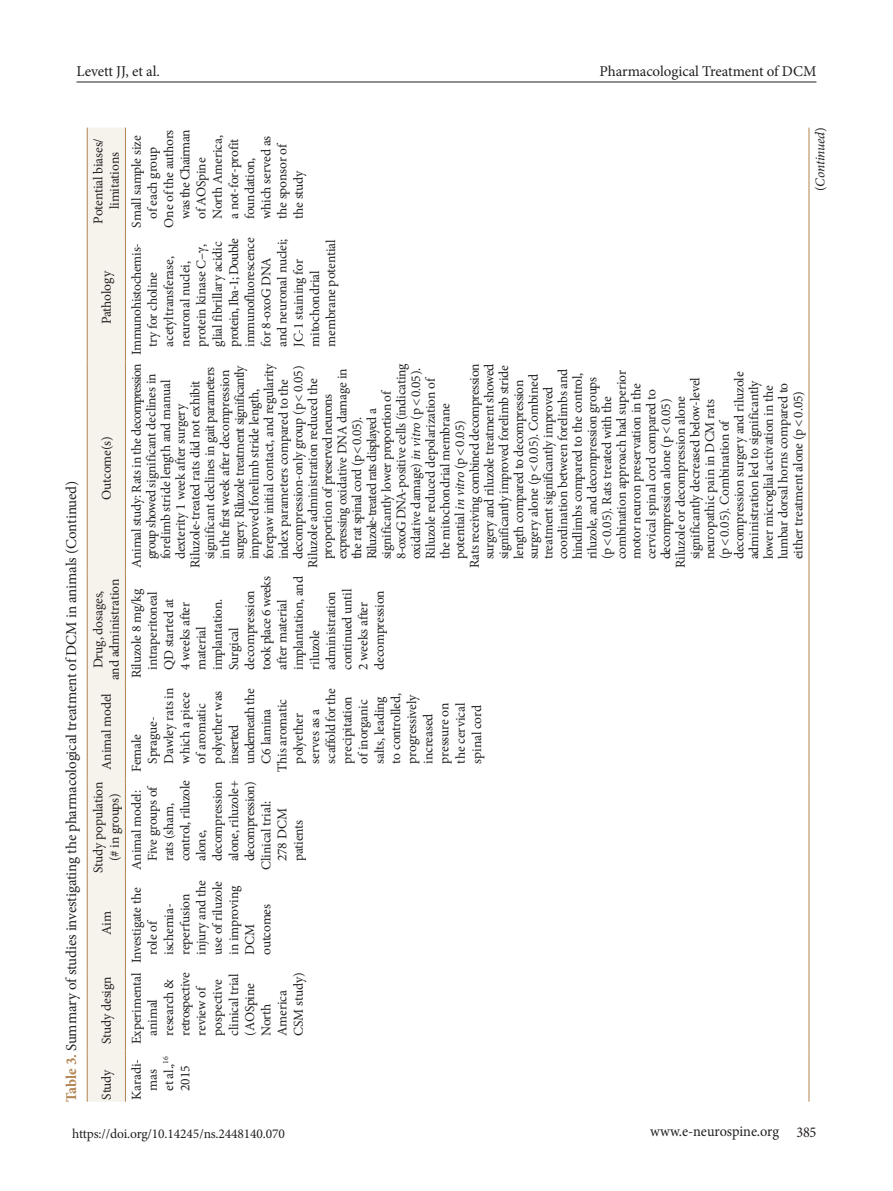
<style>
.page{position:relative;width:893px;height:1191px;background:#fff}
.page>*{position:absolute;margin:0;border:0;box-sizing:border-box;transform-origin:0 0}
.표그림캡션{font:15px "Minion Pro";letter-spacing:-.01em;color:#231f20}
.표그림캡션-2{font:15px "Minion Pro";letter-spacing:-.01em;color:#231f20;scale:.95 1}
.표본문{font:13.5px/16.2px "Minion Pro";letter-spacing:-.015em;color:#231f20}
.표항목{font:13.5px "Minion Pro";letter-spacing:-.01em;color:#231f20}
.표본문-2{font:italic 13.5px "Minion Pro";letter-spacing:-.02em;color:#231f20}
.s1{font-weight:700;color:#b28450}
.s2{font-family:"Times New Roman";font-size:14.4px}
.s3{font-style:italic}
.s4{font-style:normal}
</style>
<div class="page">
<hr style="left:77px;top:82px;width:739px;height:1px;background:#231f20">
<div style="left:88px;top:128px;width:37px;height:973px;background:#f6f3ed"></div>
<hr style="left:87px;top:1050px;width:1px;height:51px;background:#b28450">
<hr style="left:87px;top:969px;width:1px;height:81px;background:#b28450">
<hr style="left:87px;top:876px;width:1px;height:93px;background:#b28450">
<hr style="left:87px;top:778px;width:1px;height:98px;background:#b28450">
<hr style="left:87px;top:685px;width:1px;height:93px;background:#b28450">
<hr style="left:87px;top:574px;width:1px;height:111px;background:#b28450">
<hr style="left:87px;top:361px;width:1px;height:213px;background:#b28450">
<hr style="left:87px;top:234px;width:1px;height:127px;background:#b28450">
<hr style="left:87px;top:128px;width:1px;height:106px;background:#b28450">
<hr style="left:125px;top:1050px;width:1px;height:51px;background:#b28450">
<hr style="left:125px;top:969px;width:1px;height:81px;background:#b28450">
<hr style="left:125px;top:876px;width:1px;height:93px;background:#b28450">
<hr style="left:125px;top:778px;width:1px;height:98px;background:#b28450">
<hr style="left:125px;top:685px;width:1px;height:93px;background:#b28450">
<hr style="left:125px;top:574px;width:1px;height:111px;background:#b28450">
<hr style="left:125px;top:361px;width:1px;height:213px;background:#b28450">
<hr style="left:125px;top:234px;width:1px;height:127px;background:#b28450">
<hr style="left:125px;top:128px;width:1px;height:106px;background:#b28450">
<hr style="left:809px;top:1050px;width:1px;height:51px;background:#b28450">
<hr style="left:809px;top:969px;width:1px;height:81px;background:#b28450">
<hr style="left:809px;top:876px;width:1px;height:93px;background:#b28450">
<hr style="left:809px;top:778px;width:1px;height:98px;background:#b28450">
<hr style="left:809px;top:685px;width:1px;height:93px;background:#b28450">
<hr style="left:809px;top:574px;width:1px;height:111px;background:#b28450">
<hr style="left:809px;top:361px;width:1px;height:213px;background:#b28450">
<hr style="left:809px;top:234px;width:1px;height:127px;background:#b28450">
<hr style="left:809px;top:128px;width:1px;height:106px;background:#b28450">
<p class="표그림캡션" style="left:77px;top:61px;width:85px">Levett JJ, et al.</p>
<p class="표그림캡션" style="left:599px;top:61px;width:218px">Pharmacological Treatment of DCM</p>
<p class="표그림캡션" style="left:61px;top:1101px;width:622px;rotate:-90deg"><span class="s1">Table 3.</span> Summary of studies investigating the pharmacological treatment of DCM in animals (Continued)</p>
<p class="표항목" style="left:89px;top:223px;width:87px;rotate:-90deg">Potential biases/</p>
<p class="표항목" style="left:105px;top:209px;width:58px;rotate:-90deg">limitations</p>
<p class="표항목" style="left:97px;top:324px;width:55px;rotate:-90deg">Pathology</p>
<p class="표항목" style="left:97px;top:499px;width:65px;rotate:-90deg">Outcome(s)</p>
<p class="표항목" style="left:105px;top:680px;width:103px;rotate:-90deg">and administration</p>
<p class="표항목" style="left:89px;top:668px;width:79px;rotate:-90deg">Drug, dosages,</p>
<p class="표항목" style="left:97px;top:770px;width:78px;rotate:-90deg">Animal model</p>
<p class="표항목" style="left:89px;top:872px;width:92px;rotate:-90deg">Study population</p>
<p class="표항목" style="left:105px;top:861px;width:70px;rotate:-90deg">(# in groups)</p>
<p class="표항목" style="left:97px;top:935px;width:25px;rotate:-90deg">Aim</p>
<p class="표항목" style="left:97px;top:1044px;width:69px;rotate:-90deg">Study design</p>
<p class="표항목" style="left:97px;top:1099px;width:32px;rotate:-90deg">Study</p>
<p class="표본문" style="left:128px;top:227px;width:93px;text-align:center;rotate:-90deg">Small sample size of each group</p>
<p class="표본문" style="left:161px;top:219px;width:91px;text-indent:-9px;rotate:-90deg">One of the authors was the Chairman of AOSpine<br>North America, a not-for-profit foundation, which served as the sponsor of the study</p>
<p class="표본문" style="left:128px;top:347px;width:111px;text-indent:-9px;rotate:-90deg">Immunohistochemis&shy;try for choline acetyltransferase, neuronal nuclei, protein kinase C–<span class="s2">γ</span>, glial fibrillary acidic protein, Iba-1; Double immunofluorescence for 8-oxoG DNA and neuronal nuclei;<br>JC-1 staining for mitochondrial membrane potential</p>
<p class="표본문" style="left:129px;top:559px;width:197px;line-height:14.7px;text-indent:-9px;rotate:-90deg">Animal study: Rats in the decompression group showed significant declines in forelimb stride length and manual dexterity 1 week after surgery</p>
<p class="표본문" style="left:188px;top:559px;width:197px;line-height:14.7px;text-indent:-9px;rotate:-90deg">Riluzole-treated rats did not exhibit significant declines in gait parameters in the first week after decompression surgery. Riluzole treatment significantly improved forelimb stride length, forepaw initial contact, and regularity index parameters compared to the decompression-only group (p &lt; 0.05)</p>
<p class="표본문" style="left:306px;top:559px;width:197px;line-height:14.7px;text-indent:-9px;rotate:-90deg">Riluzole administration reduced the proportion of preserved neurons expressing oxidative DNA damage in the rat spinal cord (p&lt;0.05).<br>Riluzole-treated rats displayed a significantly lower proportion of 8-oxoG DNA-positive cells (indicating oxidative damage) <span class="s3">in vitro</span> (p &lt; 0.05).<br>Riluzole reduced depolarization of the mitochondrial membrane potential <span class="s3">in vitro</span> (p &lt; 0.05)</p>
<p class="표본문" style="left:467px;top:559px;width:197px;line-height:14.7px;text-indent:-9px;rotate:-90deg">Rats receiving combined decompression surgery and riluzole treatment showed significantly improved forelimb stride length compared to decompression surgery alone (p &lt; 0.05). Combined treatment significantly improved coordination between forelimbs and hindlimbs compared to the control, riluzole, and decompression groups (p &lt; 0.05). Rats treated with the combination approach had superior motor neuron preservation in the cervical spinal cord compared to decompression alone (p &lt; 0.05)</p>
<p class="표본문" style="left:673px;top:559px;width:189px;line-height:14.7px;text-indent:-9px;rotate:-90deg">Riluzole or decompression alone significantly decreased below-level neuropathic pain in DCM rats<br>(p &lt; 0.05). Combination of decompression surgery and riluzole administration led to significantly lower microglial activation in the lumbar dorsal horns compared to either treatment alone (p &lt; 0.05)</p>
<p class="표본문" style="left:128px;top:670px;width:95px;text-indent:-9px;rotate:-90deg">Riluzole 8 mg/kg intraperitoneal<br>QD started at<br>4 weeks after material implantation.<br>Surgical decompression took place 6 weeks after material implantation, and riluzole administration continued until<br>2 weeks after decompression</p>
<p class="표본문" style="left:128px;top:763px;width:77px;text-indent:-9px;rotate:-90deg">Female<br>Sprague-<br>Dawley rats in which a piece of aromatic polyether was inserted underneath the<br>C6 lamina</p>
<p class="표본문" style="left:274px;top:763px;width:77px;text-indent:-9px;rotate:-90deg">This aromatic polyether serves as a scaffold for the precipitation of inorganic salts, leading to controlled, progressively increased pressure on the cervical spinal cord</p>
<p class="표본문" style="left:128px;top:861px;width:82px;text-indent:-9px;rotate:-90deg">Animal model:<br>Five groups of rats (sham, control, riluzole alone, decompression alone, riluzole+ decompression)</p>
<p class="표본문" style="left:258px;top:861px;width:62px;text-indent:-9px;rotate:-90deg">Clinical trial:<br>278 DCM patients</p>
<p class="표본문" style="left:128px;top:955px;width:76px;text-indent:-9px;rotate:-90deg">Investigate the role of ischemia&shy;reperfusion injury and the use of riluzole in improving<br>DCM outcomes</p>
<p class="표본문" style="left:128px;top:1035px;width:65px;text-indent:-9px;rotate:-90deg">Experimental animal research &amp; retrospective review of pospective clinical trial (AOSpine<br>North<br>America<br>CSM study)</p>
<p class="표본문" style="left:128px;top:1091px;width:36px;text-indent:-9px;rotate:-90deg">Karadi&shy;mas<br>et al.,<sup>16<br></sup>2015</p>
<p class="표본문-2" style="left:811px;top:191px;width:65px;rotate:-90deg"><span class="s4">(</span>Continued<span class="s4">)</span></p>
<p class="표본문" style="left:72px;top:1125px;width:214px">https://doi.org/10.14245/ns.2448140.070</p>
<p class="표그림캡션-2" style="left:650px;top:1121px;width:176px">www.e-neurospine.org 385</p>
</div>
